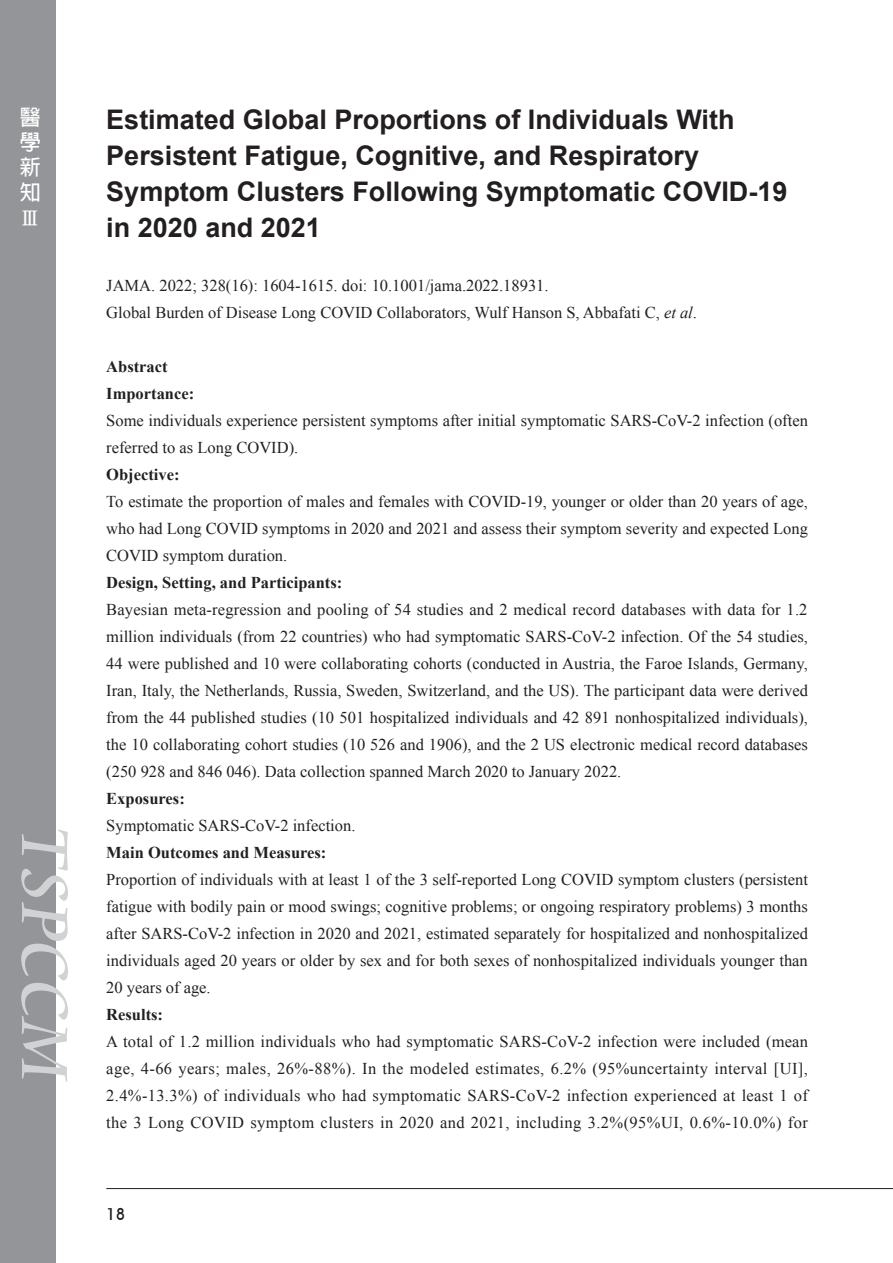
<style>
.page{position:relative;width:893px;height:1263px;background:#fff}
.page>*{position:absolute;margin:0;border:0;box-sizing:border-box;transform-origin:0 0}
.t1{font:72px "Cataneo BT";color:#d1d2d4}
.t2{font:700 27px/36px "Arial";color:#231f20}
.t3{font:700 21px/25.2px "AR Hei B5";color:#fff;text-align:justify}
.t4{font:700 21px "AR Ming B5";color:#fff}
.t5{font:16.5px/27px "Times New Roman";color:#231f20;text-align:justify}
.t6{font:700 16.5px/27px "Times New Roman";color:#231f20}
.t7{font:500 16.5px "Avant Garde IT Cby BT";color:#231f20}
.s1{font-style:italic}
</style>
<div class="page">
<div style="left:0;top:0;width:55px;height:1263px;background:#939598"></div>
<hr style="left:106px;top:1188px;width:787px;height:1px;background:#231f20">
<p class="t3" style="left:20px;top:104px;width:22px">醫學新知</p>
<p class="t4" style="left:20px;top:207px;width:22px">Ⅲ</p>
<h1 class="t1" style="left:90px;top:827px;width:260px;rotate:90deg">TSPCCM</h1>
<h2 class="t2" style="left:106px;top:103px;width:683px">Estimated Global Proportions of Individuals With Persistent Fatigue, Cognitive, and Respiratory Symptom Clusters Following Symptomatic COVID-19 in 2020 and 2021</h2>
<p class="t5" style="left:106px;top:272px;width:592px">JAMA. 2022; 328(16): 1604-1615. doi: 10.1001/jama.2022.18931.<br>Global Burden of Disease Long COVID Collaborators, Wulf Hanson S, Abbafati C, <span class="s1">et al</span>.</p>
<p class="t6" style="left:106px;top:353px;width:89px">Abstract<br>Importance:</p>
<p class="t5" style="left:106px;top:407px;width:703px">Some individuals experience persistent symptoms after initial symptomatic SARS-CoV-2 infection (often referred to as Long COVID).</p>
<p class="t6" style="left:106px;top:461px;width:75px">Objective:</p>
<p class="t5" style="left:106px;top:488px;width:703px">To estimate the proportion of males and females with COVID-19, younger or older than 20 years of age, who had Long COVID symptoms in 2020 and 2021 and assess their symptom severity and expected Long COVID symptom duration.</p>
<p class="t6" style="left:106px;top:569px;width:238px">Design, Setting, and Participants:</p>
<p class="t5" style="left:106px;top:596px;width:703px">Bayesian meta-regression and pooling of 54 studies and 2 medical record databases with data for 1.2 million individuals (from 22 countries) who had symptomatic SARS-CoV-2 infection. Of the 54 studies, 44 were published and 10 were collaborating cohorts (conducted in Austria, the Faroe Islands, Germany, Iran, Italy, the Netherlands, Russia, Sweden, Switzerland, and the US). The participant data were derived from the 44 published studies (10 501 hospitalized individuals and 42 891 nonhospitalized individuals), the 10 collaborating cohort studies (10 526 and 1906), and the 2 US electronic medical record databases (250 928 and 846 046). Data collection spanned March 2020 to January 2022.</p>
<p class="t6" style="left:106px;top:784px;width:80px">Exposures:</p>
<p class="t5" style="left:106px;top:812px;width:251px">Symptomatic SARS-CoV-2 infection.</p>
<p class="t6" style="left:106px;top:838px;width:222px">Main Outcomes and Measures:</p>
<p class="t5" style="left:106px;top:866px;width:703px">Proportion of individuals with at least 1 of the 3 self-reported Long COVID symptom clusters (persistent fatigue with bodily pain or mood swings; cognitive problems; or ongoing respiratory problems) 3 months after SARS-CoV-2 infection in 2020 and 2021, estimated separately for hospitalized and nonhospitalized individuals aged 20 years or older by sex and for both sexes of nonhospitalized individuals younger than 20 years of age.</p>
<p class="t6" style="left:106px;top:1000px;width:58px">Results:</p>
<p class="t5" style="left:106px;top:1028px;width:703px">A total of 1.2 million individuals who had symptomatic SARS-CoV-2 infection were included (mean age, 4-66 years; males, 26%-88%). In the modeled estimates, 6.2% (95%uncertainty interval [UI], 2.4%-13.3%) of individuals who had symptomatic SARS-CoV-2 infection experienced at least 1 of the 3 Long COVID symptom clusters in 2020 and 2021, including 3.2%(95%UI, 0.6%-10.0%) for</p>
<p class="t7" style="left:106px;top:1204px;width:20px">18</p>
</div>
